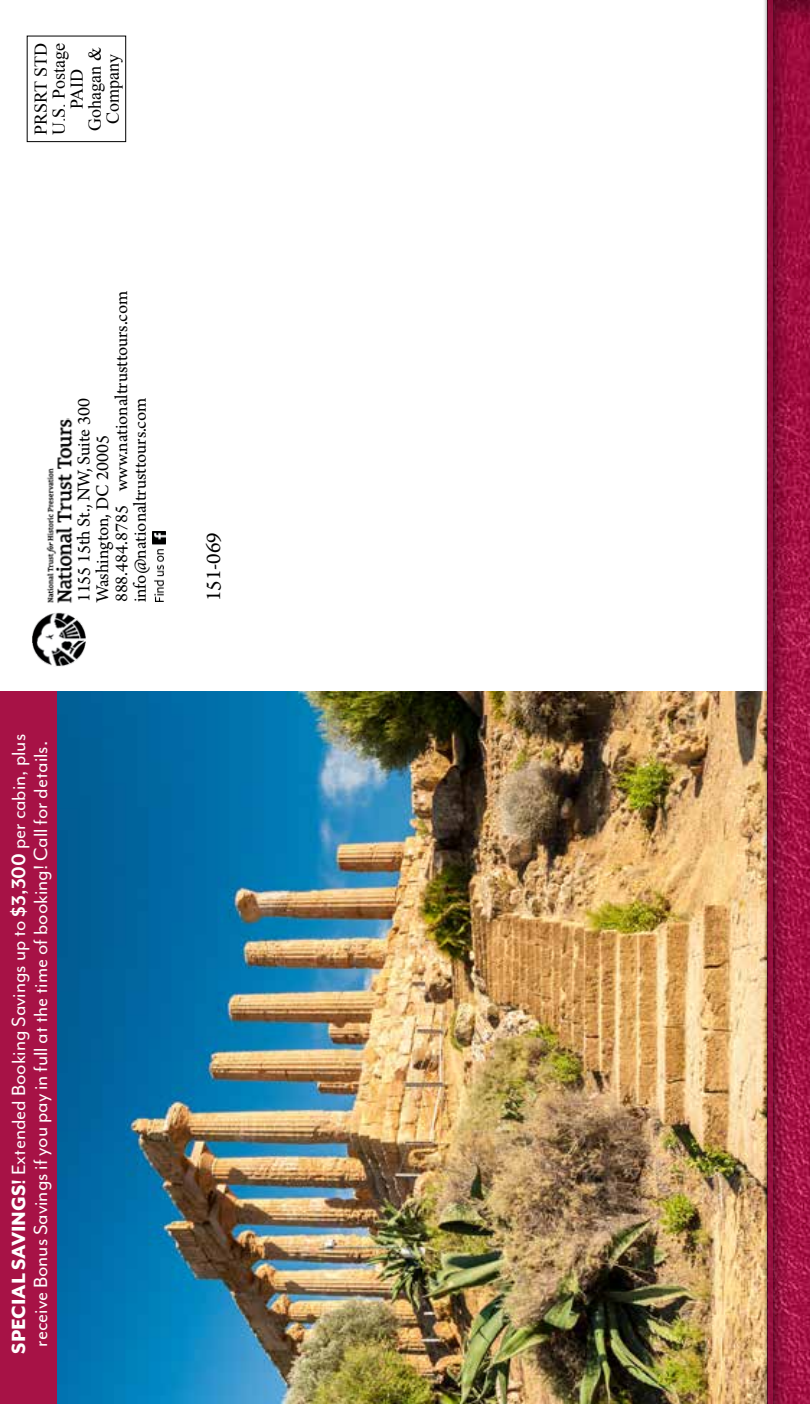
<style>
.page{position:relative;width:810px;height:1404px;background:#fff}
.page>*{position:absolute;margin:0;border:0;box-sizing:border-box;transform-origin:0 0}
.t1{font:22px/22px "Mr Eaves Mod OT";color:#fff;text-align:center}
.t2{font:22px "Arno Pro";color:#000}
.t3{font:18.8px/18.8px "Arno Pro";color:#000}
.t4{font:18px/18px "Times New Roman";color:#000;text-align:center}
.s1{font-weight:800}
.s2{font-weight:700}
</style>
<div class="page">
<img style="left:56px;top:692px;width:707px;height:712px">
<svg style="left:777px;top:0;width:33px;height:1404px;background:#9b1240"></svg>
<div style="left:763px;top:0;width:14px;height:1404px;background:#000;opacity:.5"></div>
<hr style="left:768px;top:0;width:4px;height:1404px;background:#940f3d">
<div style="left:0;top:692px;width:56px;height:712px;background:#a71246"></div>
<div style="left:27px;top:36px;width:99px;height:106px;border:1px solid #000"></div>
<img style="left:32px;top:419px;width:54px;height:248px">
<img style="left:152px;top:531px;width:13px;height:70px">
<p class="t4" style="left:33px;top:135px;width:94px;rotate:-90deg">PRSRT STD<br>U.S. Postage<br>PAID<br>Gohagan &amp;<br>Company</p>
<p class="t3" style="left:76px;top:602px;width:313px;rotate:-90deg">1155 15th St., NW, Suite 300<br>Washington, DC 20005<br>888.484.8785 www.nationaltrusttours.com info@nationaltrusttours.com</p>
<p class="t1" style="left:9px;top:1354px;width:621px;rotate:-90deg"><span class="s1">SPECIAL SAVINGS</span><span class="s2">!</span> Extended Booking Savings up to <span class="s2">$3,300</span> per cabin, plus receive Bonus Savings if you pay in full at the time of booking! Call for details.</p>
<p class="t2" style="left:205px;top:601px;width:71px;rotate:-90deg">151-069</p>
</div>
